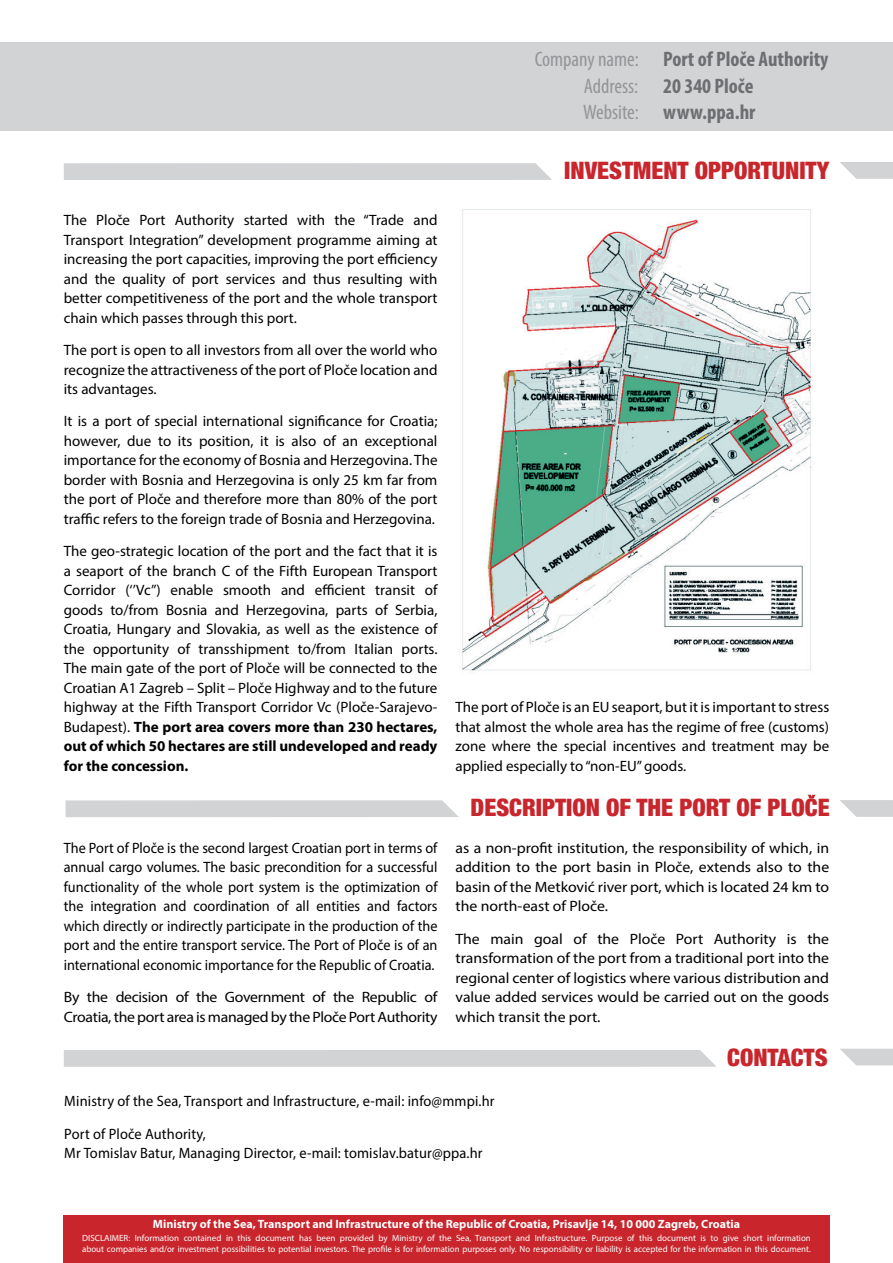
<style>
.page{position:relative;width:893px;height:1263px;background:#fff}
.page>*{position:absolute;margin:0;border:0;box-sizing:border-box;transform-origin:0 0}
.t1{font:900 condensed 24px "Helvetica Neue";color:#c9252c}
.t2{font:700 condensed 21px/26.2px "Myriad Pro";color:#6d6e71}
.t3{font:condensed 21px/26.2px "Myriad Pro";color:#939598;text-align:justify}
.t4{font:15px/19.5px "Myriad Pro";color:#000;text-align:justify}
.t5{font:15px/19.5px "Myriad Pro";color:#000;text-align:justify;scale:.95 1}
.t6{font:15px/19.5px "Myriad Pro";color:#000;text-align:justify;scale:1.05 1}
.t7{font:15px/32.2px "Myriad Pro";color:#000;scale:.96 1}
.t8{font:15px/19.5px "Myriad Pro";letter-spacing:-.02em;color:#000;scale:1.05 1}
.t9{font:700 12px "Myriad Pro";color:#fff}
.t10{font:9px/10.8px "Myriad Pro";color:#fff}
.s1{font-weight:700}
</style>
<div class="page">
<div style="left:0;top:43px;width:893px;height:88px;background:#d1d3d4"></div>
<svg style="left:840px;top:162px;width:53px;height:17px"></svg>
<div style="left:64px;top:163px;width:488px;height:17px;background:#d1d3d4"></div>
<svg style="left:840px;top:800px;width:53px;height:17px"></svg>
<svg style="left:66px;top:800px;width:393px;height:17px"></svg>
<svg style="left:808px;top:795px;width:7px;height:3px"></svg>
<svg style="left:840px;top:1049px;width:53px;height:16px"></svg>
<div style="left:64px;top:1050px;width:653px;height:17px;background:#d1d3d4"></div>
<img style="left:462px;top:209px;width:350px;height:462px">
<div style="left:64px;top:1215px;width:766px;height:48px;background:#c9252c"></div>
<p class="t4" style="left:64px;top:210px;width:375px">The Ploče Port Authority started with the “Trade and Transport Integration” development programme aiming at increasing the port capacities, improving the port efficiency and the quality of port services and thus resulting with better competitiveness of the port and the whole transport chain which passes through this port.</p>
<p class="t4" style="left:64px;top:340px;width:375px">The port is open to all investors from all over the world who recognize the attractiveness of the port of Ploče location and its advantages.</p>
<p class="t4" style="left:64px;top:411px;width:375px">It is a port of special international significance for Croatia; however, due to its position, it is also of an exceptional importance for the economy of Bosnia and Herzegovina. The border with Bosnia and Herzegovina is only 25 km far from the port of Ploče and therefore more than 80% of the port traffic refers to the foreign trade of Bosnia and Herzegovina.</p>
<p class="t4" style="left:64px;top:541px;width:375px">The geo-strategic location of the port and the fact that it is a seaport of the branch C of the Fifth European Transport Corridor (‘’Vc’’) enable smooth and efficient transit of goods to/from Bosnia and Herzegovina, parts of Serbia, Croatia, Hungary and Slovakia, as well as the existence of the opportunity of transshipment to/from Italian ports.<br>The main gate of the port of Ploče will be connected to the Croatian A1 Zagreb – Split – Ploče Highway and to the future highway at the Fifth Transport Corridor Vc (Ploče-Sarajevo-Budapest). <span class="s1">The port area covers more than 230 hectares, out of which 50 hectares are still undeveloped and ready for the concession.</span></p>
<p class="t5" style="left:64px;top:838px;width:395px">The Port of Ploče is the second largest Croatian port in terms of annual cargo volumes. The basic precondition for a successful functionality of the whole port system is the optimization of the integration and coordination of all entities and factors which directly or indirectly participate in the production of the port and the entire transport service. The Port of Ploče is of an international economic importance for the Republic of Croatia.</p>
<p class="t8" style="left:64px;top:987px;width:357px">By the decision of the Government of the Republic of<br>Croatia, the port area is managed by the Ploče Port Authority</p>
<h2 class="t3" style="left:583px;top:46px;width:57px;text-indent:-49px">Company name:<br>Address:<br>Website:</h2>
<h2 class="t2" style="left:663px;top:46px;width:167px">Port of Ploče Authority<br>20 340 Ploče www.ppa.hr</h2>
<h1 class="t1" style="left:564px;top:156px;width:267px">INVESTMENT OPPORTUNITY</h1>
<p class="t4" style="left:455px;top:697px;width:375px">The port of Ploče is an EU seaport, but it is important to stress that almost the whole area has the regime of free (customs) zone where the special incentives and treatment may be applied especially to “non-EU” goods.</p>
<h1 class="t1" style="left:471px;top:793px;width:359px">DESCRIPTION OF THE PORT OF PLOCE</h1>
<p class="t6" style="left:455px;top:838px;width:357px">as a non-profit institution, the responsibility of which, in addition to the port basin in Ploče, extends also to the basin of the Metković river port, which is located 24 km to the north-east of Ploče.</p>
<p class="t6" style="left:455px;top:929px;width:357px">The main goal of the Ploče Port Authority is the transformation of the port from a traditional port into the regional center of logistics where various distribution and value added services would be carried out on the goods which transit the port.</p>
<h1 class="t1" style="left:727px;top:1043px;width:101px">CONTACTS</h1>
<p class="t7" style="left:64px;top:1085px;width:450px">Ministry of the Sea, Transport and Infrastructure, e-mail: info@mmpi.hr<br>Port of Ploče Authority,</p>
<p class="t7" style="left:64px;top:1136px;width:437px">Mr Tomislav Batur, Managing Director, e-mail: tomislav.batur@ppa.hr</p>
<p class="t9" style="left:153px;top:1216px;width:589px">Ministry of the Sea, Transport and Infrastructure of the Republic of Croatia, Prisavlje 14, 10 000 Zagreb, Croatia</p>
<p class="t10" style="left:82px;top:1232px;width:730px">DISCLAIMER: Information contained in this document has been provided by Ministry of the Sea, Transport and Infrastructure. Purpose of this document is to give short information about companies and/or investment possibilities to potential investors. The profile is for information purposes only. No responsibility or liability is accepted for the information in this document.</p>
</div>
